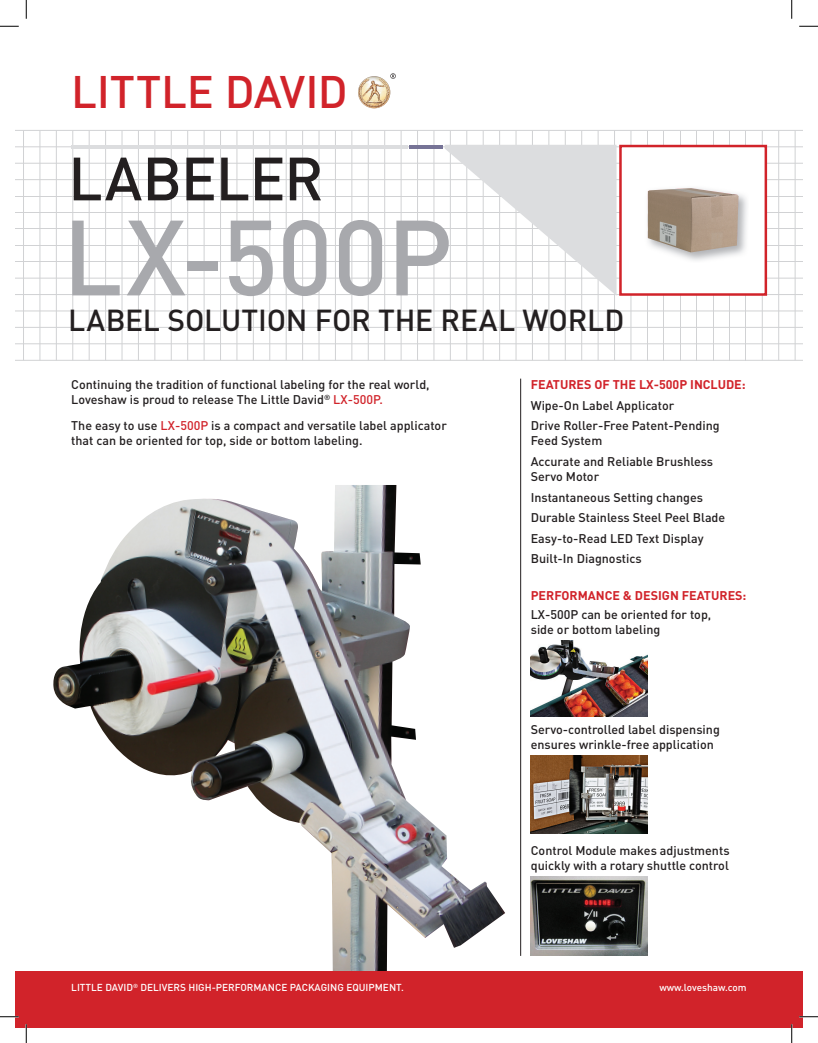
<style>
.page{position:relative;width:818px;height:1043px;background:#fff}
.page>*{position:absolute;margin:0;border:0;box-sizing:border-box;transform-origin:0 0}
.t1{font:500 105px "DIN";color:#a8a9ad}
.t2{font:500 60px "DIN";letter-spacing:-.01em;color:#231f20}
.t3{font:500 45px "DIN";letter-spacing:-.005em;color:#d1232a}
.t4{font:500 30px "DIN";letter-spacing:-.005em;color:#231f20}
.t5{font:500 12.5px/20.6px "DIN";color:#231f20}
.t6{font:700 12.5px "DIN";color:#d1232a}
.t7{font:500 10px "DIN";color:#fff}
.s1{color:#d1232a}
</style>
<div class="page">
<img style="left:53px;top:485px;width:452px;height:486px">
<div style="left:15px;top:971px;width:787px;height:57px;background:#d1232a"></div>
<hr style="left:15px;top:130px;width:787px;height:1px;background:#d1d2d4">
<hr style="left:15px;top:147px;width:787px;height:1px;background:#d1d2d4">
<hr style="left:15px;top:163px;width:787px;height:1px;background:#d1d2d4">
<hr style="left:15px;top:179px;width:787px;height:1px;background:#d1d2d4">
<hr style="left:15px;top:196px;width:787px;height:1px;background:#d1d2d4">
<hr style="left:15px;top:212px;width:787px;height:1px;background:#d1d2d4">
<hr style="left:15px;top:229px;width:787px;height:1px;background:#d1d2d4">
<hr style="left:15px;top:245px;width:787px;height:1px;background:#d1d2d4">
<hr style="left:15px;top:261px;width:787px;height:1px;background:#d1d2d4">
<hr style="left:15px;top:278px;width:787px;height:1px;background:#d1d2d4">
<hr style="left:15px;top:294px;width:787px;height:1px;background:#d1d2d4">
<hr style="left:15px;top:311px;width:787px;height:1px;background:#d1d2d4">
<hr style="left:15px;top:327px;width:787px;height:1px;background:#d1d2d4">
<hr style="left:15px;top:343px;width:787px;height:1px;background:#d1d2d4">
<hr style="left:15px;top:360px;width:787px;height:1px;background:#d1d2d4">
<hr style="left:23px;top:131px;width:1px;height:229px;background:#d1d2d4">
<hr style="left:40px;top:131px;width:1px;height:229px;background:#d1d2d4">
<hr style="left:56px;top:131px;width:1px;height:229px;background:#d1d2d4">
<hr style="left:73px;top:131px;width:1px;height:229px;background:#d1d2d4">
<hr style="left:89px;top:131px;width:1px;height:229px;background:#d1d2d4">
<hr style="left:105px;top:131px;width:1px;height:229px;background:#d1d2d4">
<hr style="left:122px;top:131px;width:1px;height:229px;background:#d1d2d4">
<hr style="left:138px;top:131px;width:1px;height:229px;background:#d1d2d4">
<hr style="left:155px;top:131px;width:1px;height:229px;background:#d1d2d4">
<hr style="left:171px;top:131px;width:1px;height:229px;background:#d1d2d4">
<hr style="left:187px;top:131px;width:1px;height:229px;background:#d1d2d4">
<hr style="left:204px;top:131px;width:1px;height:229px;background:#d1d2d4">
<hr style="left:220px;top:131px;width:1px;height:229px;background:#d1d2d4">
<hr style="left:237px;top:131px;width:1px;height:229px;background:#d1d2d4">
<hr style="left:253px;top:131px;width:1px;height:229px;background:#d1d2d4">
<hr style="left:269px;top:131px;width:1px;height:229px;background:#d1d2d4">
<hr style="left:286px;top:131px;width:1px;height:229px;background:#d1d2d4">
<hr style="left:302px;top:131px;width:1px;height:229px;background:#d1d2d4">
<hr style="left:319px;top:131px;width:1px;height:229px;background:#d1d2d4">
<hr style="left:335px;top:131px;width:1px;height:229px;background:#d1d2d4">
<hr style="left:351px;top:131px;width:1px;height:229px;background:#d1d2d4">
<hr style="left:368px;top:131px;width:1px;height:229px;background:#d1d2d4">
<hr style="left:384px;top:131px;width:1px;height:229px;background:#d1d2d4">
<hr style="left:401px;top:131px;width:1px;height:229px;background:#d1d2d4">
<hr style="left:417px;top:131px;width:1px;height:229px;background:#d1d2d4">
<hr style="left:433px;top:131px;width:1px;height:229px;background:#d1d2d4">
<hr style="left:450px;top:131px;width:1px;height:229px;background:#d1d2d4">
<hr style="left:466px;top:131px;width:1px;height:229px;background:#d1d2d4">
<hr style="left:483px;top:131px;width:1px;height:229px;background:#d1d2d4">
<hr style="left:499px;top:131px;width:1px;height:229px;background:#d1d2d4">
<hr style="left:516px;top:131px;width:1px;height:229px;background:#d1d2d4">
<hr style="left:532px;top:131px;width:1px;height:229px;background:#d1d2d4">
<hr style="left:548px;top:131px;width:1px;height:229px;background:#d1d2d4">
<hr style="left:565px;top:131px;width:1px;height:229px;background:#d1d2d4">
<hr style="left:581px;top:131px;width:1px;height:229px;background:#d1d2d4">
<hr style="left:598px;top:131px;width:1px;height:229px;background:#d1d2d4">
<hr style="left:614px;top:131px;width:1px;height:229px;background:#d1d2d4">
<hr style="left:630px;top:131px;width:1px;height:229px;background:#d1d2d4">
<hr style="left:647px;top:131px;width:1px;height:229px;background:#d1d2d4">
<hr style="left:663px;top:131px;width:1px;height:229px;background:#d1d2d4">
<hr style="left:680px;top:131px;width:1px;height:229px;background:#d1d2d4">
<hr style="left:696px;top:131px;width:1px;height:229px;background:#d1d2d4">
<hr style="left:712px;top:131px;width:1px;height:229px;background:#d1d2d4">
<hr style="left:729px;top:131px;width:1px;height:229px;background:#d1d2d4">
<hr style="left:745px;top:131px;width:1px;height:229px;background:#d1d2d4">
<hr style="left:762px;top:131px;width:1px;height:229px;background:#d1d2d4">
<hr style="left:778px;top:131px;width:1px;height:229px;background:#d1d2d4">
<hr style="left:794px;top:131px;width:1px;height:229px;background:#d1d2d4">
<svg style="left:444px;top:145px;width:172px;height:151px"></svg>
<div style="left:620px;top:146px;width:145px;height:148px;background:#fff"></div>
<div style="left:619px;top:145px;width:148px;height:151px;border:2px solid #d1232a"></div>
<img style="left:668px;top:194px;width:79px;height:67px">
<img style="left:647px;top:188px;width:91px;height:64px">
<img style="left:358px;top:76px;width:32px;height:32px;border-radius:16px">
<svg style="left:390px;top:73px;width:6px;height:6px"></svg>
<hr style="left:520px;top:378px;width:1px;height:577px;background:#231f20">
<hr style="left:71px;top:145px;width:336px;height:3px;background:#dcdddf">
<hr style="left:409px;top:145px;width:33px;height:3px;background:#767396">
<img style="left:530px;top:755px;width:117px;height:78px">
<img style="left:530px;top:876px;width:117px;height:79px">
<img style="left:530px;top:640px;width:117px;height:76px">
<svg style="left:0;top:25px;width:19px;height:2px"></svg>
<svg style="left:799px;top:25px;width:19px;height:2px"></svg>
<svg style="left:0;top:1016px;width:19px;height:1px"></svg>
<svg style="left:799px;top:1015px;width:19px;height:2px"></svg>
<svg style="left:25px;top:0;width:2px;height:19px"></svg>
<svg style="left:25px;top:1024px;width:2px;height:18px"></svg>
<svg style="left:791px;top:0;width:1px;height:19px"></svg>
<svg style="left:790px;top:1024px;width:2px;height:18px"></svg>
<h3 class="t3" style="left:71px;top:63px;width:278px">LITTLE DAVID</h3>
<h2 class="t2" style="left:68px;top:140px;width:257px">LABELER</h2>
<h1 class="t1" style="left:62px;top:190px;width:391px">LX-500P</h1>
<h3 class="t4" style="left:68px;top:301px;width:557px">LABEL SOLUTION FOR THE REAL WORLD</h3>
<p class="t5" style="left:71px;top:376px;width:360px;line-height:15px">Continuing the tradition of functional labeling for the real world,<br>Loveshaw is proud to release The Little David<sup>®</sup> <span class="s1">LX-500P.</span></p>
<p class="t5" style="left:71px;top:418px;width:377px;line-height:15px">The easy to use <span class="s1">LX-500P</span> is a compact and versatile label applicator that can be oriented for top, side or bottom labeling.</p>
<p class="t7" style="left:71px;top:981px;width:334px">LITTLE DAVID<sup>®</sup> DELIVERS HIGH-PERFORMANCE PACKAGING EQUIPMENT.</p>
<p class="t6" style="left:530px;top:376px;width:216px">FEATURES OF THE LX-500P INCLUDE:</p>
<p class="t5" style="left:530px;top:394px;width:190px">Wipe-On Label Applicator<br>Drive Roller-Free Patent-Pending</p>
<p class="t5" style="left:530px;top:430px;width:184px">Feed System<br>Accurate and Reliable Brushless</p>
<p class="t5" style="left:530px;top:465px;width:196px">Servo Motor<br>Instantaneous Setting changes<br>Durable Stainless Steel Peel Blade<br>Easy-to-Read LED Text Display<br>Built-In Diagnostics</p>
<p class="t6" style="left:530px;top:587px;width:217px">PERFORMANCE &amp; DESIGN FEATURES:</p>
<p class="t5" style="left:530px;top:606px;width:182px;line-height:15px">LX-500P can be oriented for top, side or bottom labeling</p>
<p class="t5" style="left:530px;top:722px;width:190px;line-height:15px">Servo-controlled label dispensing ensures wrinkle-free application</p>
<p class="t5" style="left:530px;top:842px;width:200px;line-height:15px">Control Module makes adjustments quickly with a rotary shuttle control</p>
<p class="t7" style="left:659px;top:981px;width:89px">www.loveshaw.com</p>
</div>
